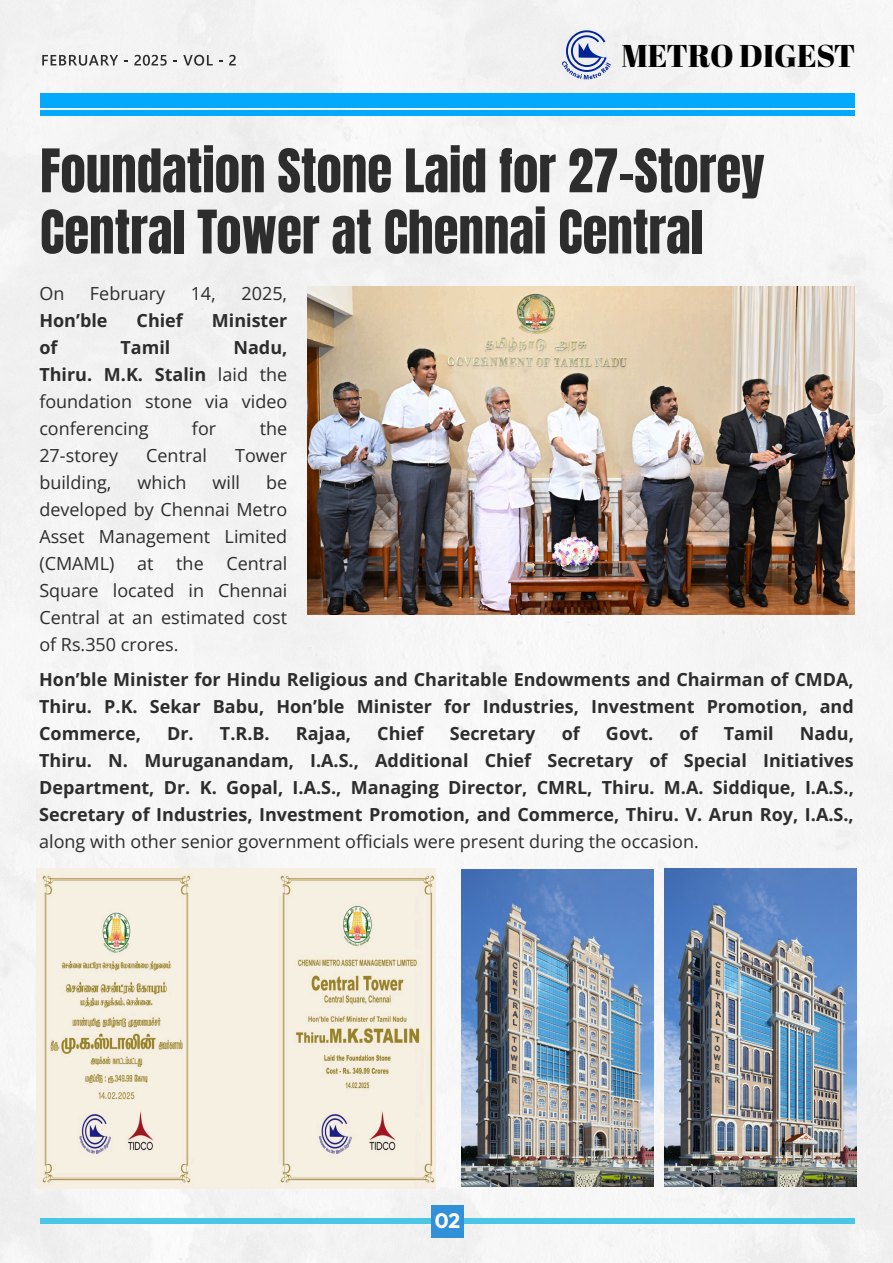
<style>
.page{position:relative;width:893px;height:1263px;background:#f4f4f4}
.page>*{position:absolute;margin:0;border:0;box-sizing:border-box;transform-origin:0 0}
.t1{font:51px/61.2px "Anton";color:#2d2d2d}
.t2{font:31.5px "Abril Fatface";color:#000}
.t3{font:700 20.85px "Outfit";color:#fff}
.t4{font:700 18px/27px "Open Sans";color:#2d2d2d;text-align:justify}
.t5{font:18px/27px "Open Sans";color:#2d2d2d;text-align:justify}
.s1{font-weight:700}
</style>
<div class="page">
<svg style="left:562px;top:30px;width:49px;height:49px"></svg>
<svg style="left:42px;top:55px;width:76px;height:11px"></svg>
<svg style="left:134px;top:55px;width:33px;height:11px"></svg>
<svg style="left:183px;top:55px;width:30px;height:11px"></svg>
<svg style="left:229px;top:55px;width:7px;height:10px"></svg>
<div style="left:41px;top:93px;width:814px;height:14px;background:#03a9fc"></div>
<div style="left:41px;top:111px;width:814px;height:5px;background:#03a9fc"></div>
<div style="left:40px;top:1218px;width:814px;height:6px;background:#4ac7e5"></div>
<div style="left:431px;top:1205px;width:32px;height:32px;background:#3090d8"></div>
<img style="left:308px;top:287px;width:547px;height:327px">
<img style="left:37px;top:868px;width:399px;height:320px">
<img style="left:461px;top:869px;width:192px;height:318px">
<img style="left:664px;top:869px;width:192px;height:317px">
<h2 class="t2" style="left:621px;top:33px;width:235px">METRO DIGEST</h2>
<h1 class="t1" style="left:40px;top:144px;width:726px">Foundation Stone Laid for 27-Storey<br>Central Tower at Chennai Central</h1>
<p class="t5" style="left:39px;top:280px;width:27px">On</p>
<p class="t5" style="left:90px;top:280px;width:77px">February</p>
<p class="t5" style="left:191px;top:280px;width:27px">14,</p>
<p class="t5" style="left:241px;top:280px;width:47px">2025,</p>
<p class="t4" style="left:39px;top:307px;width:70px">Hon’ble</p>
<p class="t4" style="left:137px;top:307px;width:48px">Chief</p>
<p class="t4" style="left:212px;top:307px;width:77px">Minister</p>
<p class="t4" style="left:39px;top:334px;width:20px">of</p>
<p class="t4" style="left:120px;top:334px;width:51px">Tamil</p>
<p class="t5" style="left:39px;top:334px;width:249px;text-indent:194px"><span class="s1">Nadu, Thiru. M.K. Stalin</span> laid the foundation stone via video conferencing</p>
<p class="t5" style="left:192px;top:415px;width:26px">for</p>
<p class="t5" style="left:260px;top:415px;width:29px">the</p>
<p class="t5" style="left:39px;top:442px;width:80px">27-storey</p>
<p class="t5" style="left:146px;top:442px;width:62px">Central</p>
<p class="t5" style="left:235px;top:442px;width:54px">Tower</p>
<p class="t5" style="left:39px;top:469px;width:74px">building,</p>
<p class="t5" style="left:137px;top:469px;width:51px">which</p>
<p class="t5" style="left:213px;top:469px;width:29px">will</p>
<p class="t5" style="left:39px;top:469px;width:249px;text-indent:227px">be developed by Chennai Metro Asset Management Limited (CMAML)</p>
<p class="t5" style="left:39px;top:550px;width:249px;text-indent:187px">Central Square located in Chennai Central at an estimated cost of Rs.350 crores.</p>
<p class="t4" style="left:39px;top:665px;width:816px">Hon’ble Minister for Hindu Religious and Charitable Endowments and Chairman of CMDA, Thiru. P.K. Sekar Babu, Hon’ble Minister for Industries, Investment Promotion, and Commerce,</p>
<p class="t5" style="left:137px;top:550px;width:18px">at</p>
<p class="t5" style="left:176px;top:550px;width:29px">the</p>
<p class="t4" style="left:167px;top:719px;width:104px">Dr. T.R.B.</p>
<p class="t4" style="left:296px;top:719px;width:57px">Rajaa,</p>
<p class="t4" style="left:377px;top:719px;width:48px">Chief</p>
<p class="t4" style="left:450px;top:719px;width:87px">Secretary</p>
<p class="t4" style="left:562px;top:719px;width:20px">of</p>
<p class="t4" style="left:606px;top:719px;width:49px">Govt.</p>
<p class="t4" style="left:679px;top:719px;width:20px">of</p>
<p class="t4" style="left:724px;top:719px;width:51px">Tamil</p>
<p class="t4" style="left:39px;top:719px;width:816px;text-indent:761px">Nadu, Thiru. N. Muruganandam, I.A.S., Additional Chief Secretary of Special Initiatives Department, Dr. K. Gopal, I.A.S., Managing Director, CMRL, Thiru. M.A. Siddique, I.A.S., Secretary of Industries, Investment Promotion, and Commerce, Thiru. V. Arun Roy, I.A.S.,</p>
<p class="t5" style="left:39px;top:827px;width:661px">along with other senior government officials were present during the occasion.</p>
<p class="t3" style="left:435px;top:1207px;width:27px">02</p>
</div>
